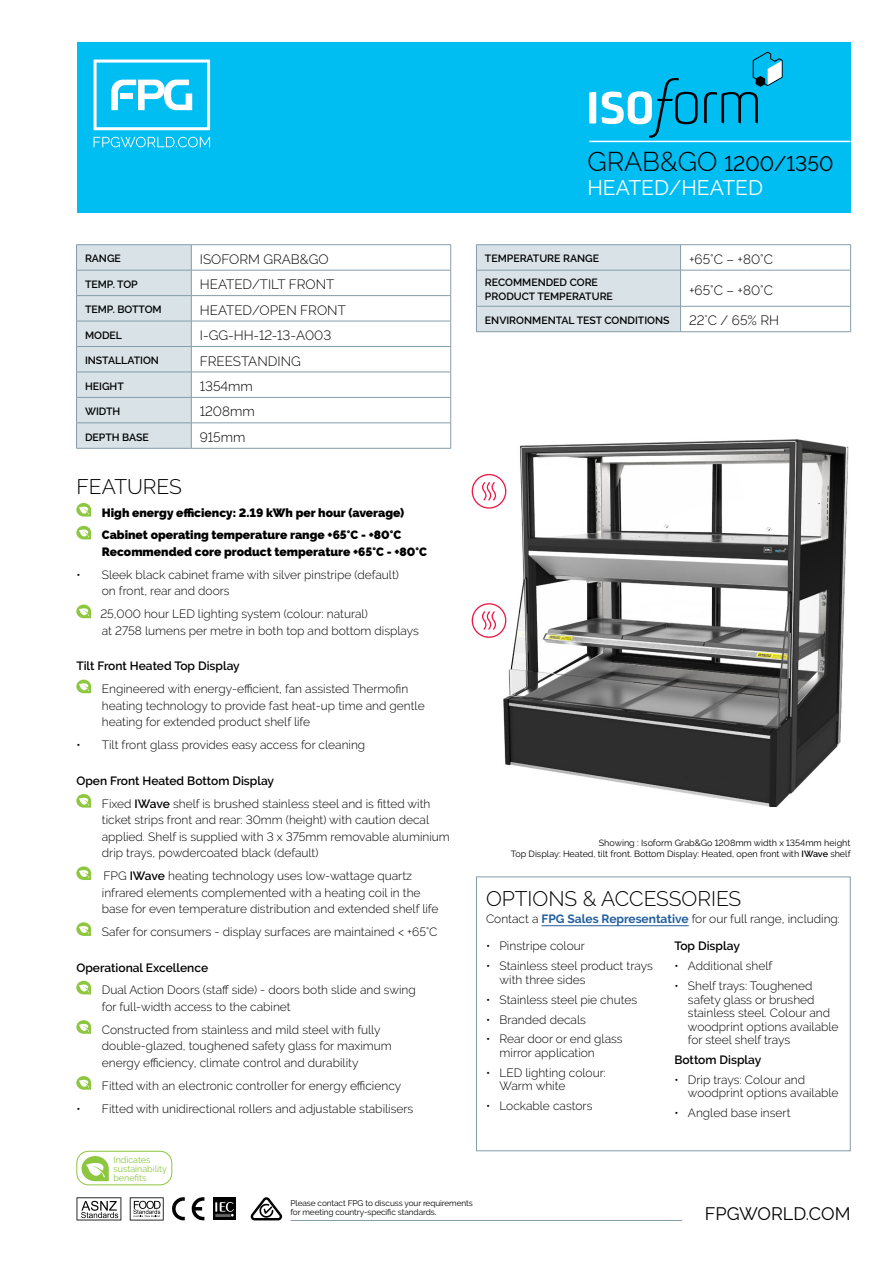
<style>
.page{position:relative;width:893px;height:1263px;background:#fff}
.page>*{position:absolute;margin:0;border:0;box-sizing:border-box;transform-origin:0 0}
.t1{font:21px/24px "Raleway";color:#fff}
.t2{font:300 21px "Raleway";color:#000}
.t3{font:18px "Raleway";color:#000}
.t4{font:300 13.5px "Raleway";color:#000}
.t5{font:300 12px/16.5px "Raleway";color:#000}
.t6{font:800 12px/23px "Raleway";color:#000}
.t7{font:600 12px "Raleway";color:#000}
.t8{font:600 10.5px/13.5px "Raleway";color:#000}
.t9{font:9px/10.8px "Raleway";color:#000;text-align:right}
.t10{font:9px/9px "Raleway";color:#8dc63f}
.t11{font:8.25px/9px "Raleway";letter-spacing:-.01em;color:#000}
.s1{font-weight:300;font-size:27px;color:#000}
.s2{color:#000}
.s3{font-weight:600}
.s4{font-weight:700;color:#215e9e}
</style>
<div class="page">
<div style="left:77px;top:43px;width:773px;height:170px;background:#00bdf2"></div>
<svg style="left:94px;top:137px;width:116px;height:10px"></svg>
<svg style="left:94px;top:60px;width:116px;height:70px"></svg>
<hr style="left:291px;top:1220px;width:391px;height:1px;background:#849daa">
<svg style="left:77px;top:1197px;width:44px;height:23px"></svg>
<svg style="left:130px;top:1197px;width:34px;height:23px"></svg>
<svg style="left:192px;top:1197px;width:12px;height:23px"></svg>
<svg style="left:172px;top:1197px;width:13px;height:23px"></svg>
<div style="left:213px;top:1197px;width:23px;height:23px;background:#000"></div>
<svg style="left:215px;top:1202px;width:19px;height:15px"></svg>
<svg style="left:250px;top:1197px;width:32px;height:23px"></svg>
<hr style="left:76px;top:244px;width:115px;height:1px;background:#849daa">
<hr style="left:191px;top:244px;width:260px;height:1px;background:#849daa">
<hr style="left:76px;top:448px;width:115px;height:1px;background:#849daa">
<svg style="left:76px;top:245px;width:116px;height:203px"></svg>
<hr style="left:191px;top:270px;width:260px;height:1px;background:#849daa">
<svg style="left:450px;top:245px;width:1px;height:203px"></svg>
<hr style="left:191px;top:295px;width:260px;height:1px;background:#849daa">
<hr style="left:191px;top:321px;width:260px;height:1px;background:#849daa">
<hr style="left:191px;top:346px;width:260px;height:1px;background:#849daa">
<hr style="left:191px;top:372px;width:260px;height:1px;background:#849daa">
<hr style="left:191px;top:397px;width:260px;height:1px;background:#849daa">
<hr style="left:191px;top:423px;width:260px;height:1px;background:#849daa">
<hr style="left:191px;top:448px;width:260px;height:1px;background:#849daa">
<hr style="left:476px;top:244px;width:205px;height:1px;background:#849daa">
<hr style="left:681px;top:244px;width:170px;height:1px;background:#849daa">
<svg style="left:850px;top:245px;width:1px;height:25px"></svg>
<hr style="left:850px;top:270px;width:1px;height:36px;background:#849daa">
<svg style="left:476px;top:245px;width:205px;height:87px"></svg>
<hr style="left:681px;top:270px;width:170px;height:1px;background:#849daa">
<hr style="left:681px;top:306px;width:170px;height:1px;background:#849daa">
<svg style="left:850px;top:306px;width:1px;height:25px"></svg>
<hr style="left:681px;top:331px;width:170px;height:1px;background:#849daa">
<svg style="left:82px;top:1156px;width:27px;height:25px"></svg>
<div style="left:77px;top:1151px;width:95px;height:34px;border:1px solid #8dc63f;border-radius:12px"></div>
<hr style="left:589px;top:141px;width:261px;height:1px;background:#fff">
<svg style="left:589px;top:78px;width:109px;height:60px"></svg>
<svg style="left:704px;top:52px;width:79px;height:71px"></svg>
<svg style="left:76px;top:503px;width:15px;height:13px"></svg>
<svg style="left:76px;top:526px;width:15px;height:13px"></svg>
<svg style="left:76px;top:605px;width:15px;height:13px"></svg>
<svg style="left:76px;top:680px;width:15px;height:13px"></svg>
<svg style="left:76px;top:794px;width:15px;height:14px"></svg>
<svg style="left:76px;top:866px;width:15px;height:14px"></svg>
<svg style="left:76px;top:922px;width:15px;height:14px"></svg>
<svg style="left:76px;top:981px;width:15px;height:13px"></svg>
<svg style="left:76px;top:1020px;width:15px;height:14px"></svg>
<svg style="left:76px;top:1076px;width:15px;height:14px"></svg>
<img style="left:489px;top:439px;width:360px;height:368px">
<hr style="left:541px;top:925px;width:148px;height:1px;background:#215e9e">
<div style="left:476px;top:877px;width:374px;height:274px;border:1px solid #849daa"></div>
<svg style="left:472px;top:475px;width:34px;height:33px"></svg>
<div style="left:472px;top:474px;width:34px;height:35px;border:1px solid #ed1846;border-radius:50%"></div>
<svg style="left:480px;top:481px;width:20px;height:20px"></svg>
<svg style="left:472px;top:604px;width:34px;height:33px"></svg>
<div style="left:472px;top:603px;width:34px;height:35px;border:1px solid #ed1846;border-radius:50%"></div>
<svg style="left:480px;top:611px;width:20px;height:19px"></svg>
<h1 class="t1" style="left:587px;top:152px;width:248px"><span class="s1">GRAB&amp;GO</span> <span class="s2">1200/1350<br></span>HEATED/HEATED</h1>
<p class="t8" style="left:85px;top:252px;width:37px">RANGE</p>
<p class="t4" style="left:200px;top:251px;width:130px">ISOFORM GRAB&amp;GO</p>
<p class="t8" style="left:85px;top:277px;width:54px">TEMP. TOP</p>
<p class="t4" style="left:200px;top:277px;width:136px">HEATED/TILT FRONT</p>
<p class="t8" style="left:85px;top:303px;width:78px">TEMP. BOTTOM</p>
<p class="t4" style="left:200px;top:302px;width:147px">HEATED/OPEN FRONT</p>
<p class="t8" style="left:85px;top:328px;width:39px">MODEL</p>
<p class="t4" style="left:200px;top:327px;width:133px">I-GG-HH-12-13-A003</p>
<p class="t8" style="left:85px;top:354px;width:75px">INSTALLATION</p>
<p class="t4" style="left:200px;top:353px;width:102px">FREESTANDING</p>
<p class="t8" style="left:85px;top:379px;width:40px">HEIGHT</p>
<p class="t4" style="left:200px;top:378px;width:54px">1354mm</p>
<p class="t8" style="left:85px;top:405px;width:37px">WIDTH</p>
<p class="t4" style="left:200px;top:404px;width:56px">1208mm</p>
<p class="t8" style="left:85px;top:430px;width:65px">DEPTH BASE</p>
<p class="t4" style="left:200px;top:429px;width:47px">915mm</p>
<h1 class="t2" style="left:76px;top:474px;width:107px">FEATURES</h1>
<p class="t6" style="left:102px;top:501px;width:304px">High energy efficiency: 2.19 kWh per hour (average)<br>Cabinet operating temperature range +65°C - +80°C</p>
<p class="t6" style="left:102px;top:540px;width:327px">Recommended core product temperature +65°C - +80°C</p>
<p class="t5" style="left:102px;top:566px;width:299px;text-indent:-26px">• Sleek black cabinet frame with silver pinstripe (default) on front, rear and doors</p>
<p class="t5" style="left:100px;top:606px;width:320px">25,000 hour LED lighting system (colour: natural)<br>at 2758 lumens per metre in both top and bottom displays</p>
<p class="t7" style="left:76px;top:659px;width:165px">Tilt Front Heated Top Display</p>
<p class="t5" style="left:102px;top:681px;width:324px">Engineered with energy-efficient, fan assisted Thermofin heating technology to provide fast heat-up time and gentle heating for extended product shelf life</p>
<p class="t5" style="left:76px;top:736px;width:290px">• Tilt front glass provides easy access for cleaning</p>
<p class="t5" style="left:102px;top:769px;width:330px;line-height:23px;text-indent:-26px"><span class="s3">Open Front Heated Bottom Display<br></span>Fixed <span class="s3">IWave</span> shelf is brushed stainless steel and is fitted with</p>
<p class="t5" style="left:102px;top:812px;width:350px">ticket strips front and rear: 30mm (height) with caution decal applied. Shelf is supplied with 3 x 375mm removable aluminium drip trays, powdercoated black (default)</p>
<p class="t5" style="left:102px;top:867px;width:338px">FPG <span class="s3">IWave</span> heating technology uses low-wattage quartz infrared elements complemented with a heating coil in the base for even temperature distribution and extended shelf life</p>
<p class="t5" style="left:102px;top:923px;width:337px">Safer for consumers - display surfaces are maintained &lt; +65°C</p>
<p class="t7" style="left:76px;top:960px;width:133px">Operational Excellence</p>
<p class="t5" style="left:102px;top:982px;width:315px">Dual Action Doors (staff side) - doors both slide and swing for full-width access to the cabinet</p>
<p class="t5" style="left:102px;top:1021px;width:292px">Constructed from stainless and mild steel with fully double-glazed, toughened safety glass for maximum energy efficiency, climate control and durability</p>
<p class="t5" style="left:102px;top:1077px;width:301px">Fitted with an electronic controller for energy efficiency</p>
<p class="t5" style="left:76px;top:1100px;width:338px">• Fitted with unidirectional rollers and adjustable stabilisers</p>
<p class="t8" style="left:485px;top:252px;width:116px">TEMPERATURE RANGE</p>
<p class="t4" style="left:689px;top:251px;width:86px">+65°C – +80°C</p>
<p class="t8" style="left:485px;top:276px;width:129px">RECOMMENDED CORE<br>PRODUCT TEMPERATURE</p>
<p class="t4" style="left:689px;top:282px;width:86px">+65°C – +80°C</p>
<p class="t8" style="left:485px;top:313px;width:186px">ENVIRONMENTAL TEST CONDITIONS</p>
<p class="t4" style="left:689px;top:313px;width:92px">22˚C / 65% RH</p>
<p class="t9" style="left:511px;top:838px;width:341px">Showing : Isoform Grab&amp;Go 1208mm width x 1354mm height<br>Top Display: Heated, tilt front. Bottom Display: Heated, open front with <span class="s3">IWave</span> shelf</p>
<h1 class="t2" style="left:486px;top:886px;width:257px">OPTIONS &amp; ACCESSORIES</h1>
<p class="t5" style="left:486px;top:910px;width:356px">Contact a <span class="s4">FPG Sales Representative</span> for our full range, including:</p>
<p class="t5" style="left:486px;top:938px;width:100px">• Pinstripe colour</p>
<p class="t5" style="left:499px;top:959px;width:155px;line-height:13.5px;text-indent:-14px">• Stainless steel product trays with three sides</p>
<p class="t5" style="left:486px;top:991px;width:153px">• Stainless steel pie chutes</p>
<p class="t5" style="left:486px;top:1011px;width:101px">• Branded decals</p>
<p class="t5" style="left:499px;top:1032px;width:125px;line-height:13.5px;text-indent:-14px">• Rear door or end glass mirror application</p>
<p class="t5" style="left:499px;top:1066px;width:108px;line-height:13.5px;text-indent:-14px">• LED lighting colour:<br>Warm white</p>
<p class="t5" style="left:486px;top:1097px;width:108px">• Lockable castors</p>
<p class="t7" style="left:674px;top:939px;width:67px">Top Display</p>
<p class="t5" style="left:674px;top:958px;width:99px">• Additional shelf</p>
<p class="t5" style="left:688px;top:979px;width:152px;line-height:13.5px;text-indent:-14px">• Shelf trays: Toughened safety glass or brushed stainless steel. Colour and woodprint options available for steel shelf trays</p>
<p class="t7" style="left:674px;top:1053px;width:88px">Bottom Display</p>
<p class="t5" style="left:688px;top:1073px;width:152px;line-height:13.5px;text-indent:-14px">• Drip trays: Colour and woodprint options available</p>
<p class="t5" style="left:674px;top:1105px;width:118px">• Angled base insert</p>
<p class="t10" style="left:113px;top:1155px;width:55px">Indicates sustainability benefits</p>
<p class="t11" style="left:291px;top:1198px;width:184px">Please contact FPG to discuss your requirements for meeting country-specific standards.</p>
<h2 class="t3" style="left:705px;top:1203px;width:147px">FPGWORLD.COM</h2>
</div>
